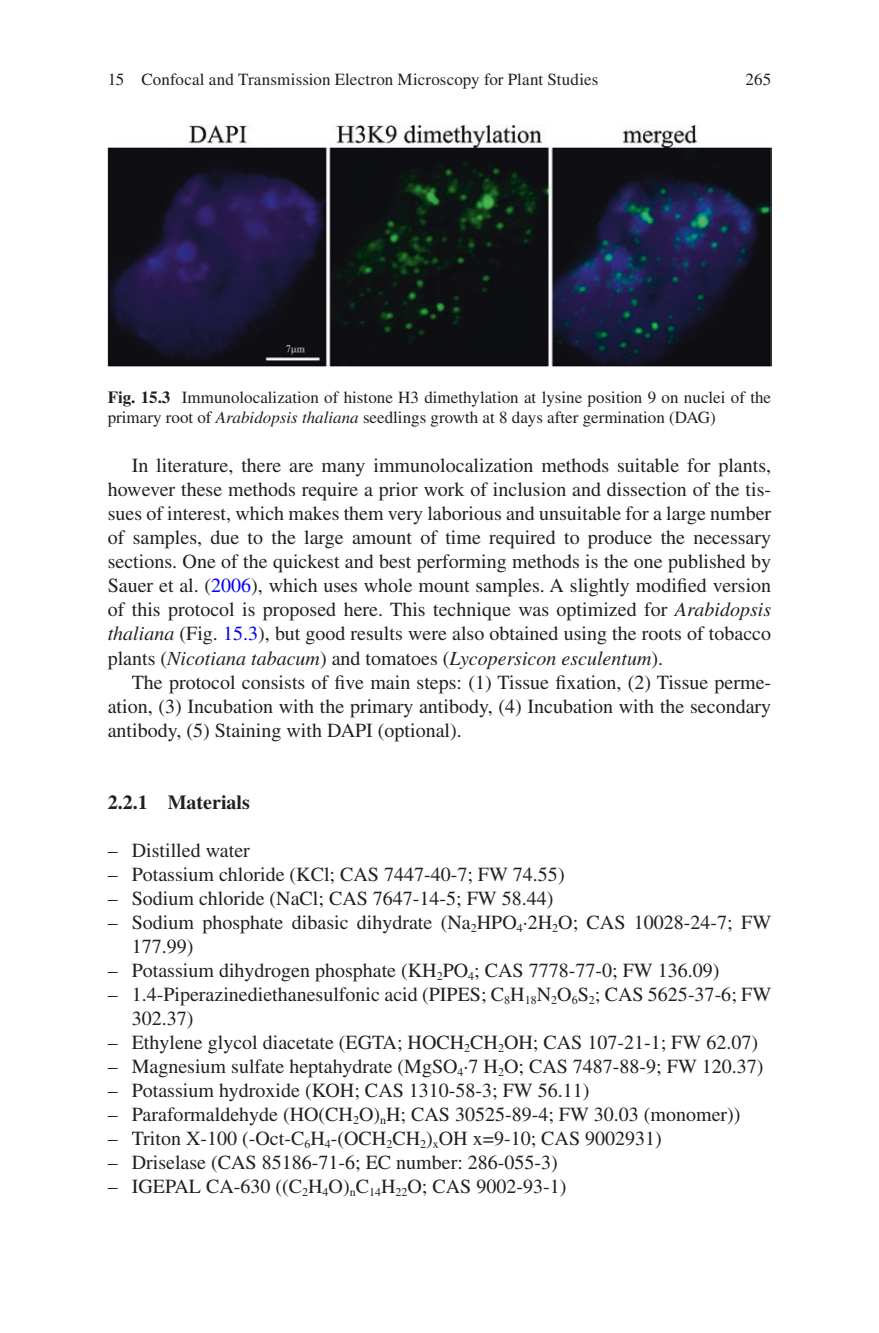
<style>
.page{position:relative;width:879px;height:1333px;background:#fff}
.page>*{position:absolute;margin:0;border:0;box-sizing:border-box;transform-origin:0 0}
.t1{font:20px/24px "Dfspct Jcwqpf Times LT Std";color:#231f20;text-align:justify}
.t2{font:italic 20px "Frcfny Tnbfxn Times LT Std";color:#231f20}
.t3{font:700 20px "Gpsdtc Wpjkng Times LT Std";color:#231f20}
.t4{font:17px/20px "Dfspct Jcwqpf Times LT Std";color:#231f20}
.s1{font-family:"Gpsdtc Wpjkng Times LT Std";font-weight:700}
.s2{font-family:"Frcfny Tnbfxn Times LT Std";font-style:italic}
.s3{color:#0000fa}
.s4{font-family:"Dfspct Jcwqpf Times LT Std";font-style:normal}
.s5{font-family:"Wgxhyp Gfqvlk Times"}
</style>
<div class="page">
<img style="left:108px;top:124px;width:663px;height:243px">
<p class="t4" style="left:108px;top:69px;width:492px">15 Confocal and Transmission Electron Microscopy for Plant Studies</p>
<p class="t4" style="left:745px;top:69px;width:27px">265</p>
<p class="t4" style="left:108px;top:387px;width:665px"><span class="s1">Fig. 15.3</span> Immunolocalization of histone H3 dimethylation at lysine position 9 on nuclei of the primary root of <span class="s2">Arabidopsis thaliana</span> seedlings growth at 8 days after germination (DAG)</p>
<p class="t1" style="left:108px;top:453px;width:665px;text-indent:24px">In literature, there are many immunolocalization methods suitable for plants, however these methods require a prior work of inclusion and dissection of the tis&shy;sues of interest, which makes them very laborious and unsuitable for a large number of samples, due to the large amount of time required to produce the necessary sections. One of the quickest and best performing methods is the one published by Sauer et al. (<span class="s3">2006</span>), which uses whole mount samples. A slightly modified version of this protocol is proposed here. This technique was optimized for <span class="s2">Arabidopsis thaliana</span> (Fig. <span class="s3">15.3</span>), but good results were also obtained using the roots of tobacco</p>
<p class="t2" style="left:108px;top:646px;width:557px"><span class="s4">plants (</span>Nicotiana tabacum<span class="s4">) and tomatoes (</span>Lycopersicon esculentum<span class="s4">).</span></p>
<p class="t1" style="left:108px;top:669px;width:665px;text-indent:24px">The protocol consists of five main steps: (1) Tissue fixation, (2) Tissue perme&shy;ation, (3) Incubation with the primary antibody, (4) Incubation with the secondary antibody, (5) Staining with DAPI (optional).</p>
<p class="t3" style="left:108px;top:789px;width:144px">2.2.1 Materials</p>
<p class="t1" style="left:108px;top:837px;width:144px"><span class="s5">–</span> Distilled water</p>
<p class="t1" style="left:108px;top:861px;width:458px"><span class="s5">–</span> Potassium chloride (KCl; CAS 7447-40-7; FW 74.55)</p>
<p class="t1" style="left:108px;top:885px;width:447px"><span class="s5">–</span> Sodium chloride (NaCl; CAS 7647-14-5; FW 58.44)</p>
<p class="t1" style="left:132px;top:909px;width:641px;text-indent:-24px"><span class="s5">–</span> Sodium phosphate dibasic dihydrate (Na<sub>2</sub>HPO<sub>4</sub>·2H<sub>2</sub>O; CAS 10028-24-7; FW<br>177.99)</p>
<p class="t1" style="left:108px;top:957px;width:613px"><span class="s5">–</span> Potassium dihydrogen phosphate (KH<sub>2</sub>PO<sub>4</sub>; CAS 7778-77-0; FW 136.09)</p>
<p class="t1" style="left:132px;top:981px;width:641px;text-indent:-24px"><span class="s5">–</span> 1.4-Piperazinediethanesulfonic acid (PIPES; C<sub>8</sub>H<sub>18</sub>N<sub>2</sub>O<sub>6</sub>S<sub>2</sub>; CAS 5625-37-6; FW<br>302.37)</p>
<p class="t1" style="left:108px;top:1029px;width:652px"><span class="s5">–</span> Ethylene glycol diacetate (EGTA; HOCH<sub>2</sub>CH<sub>2</sub>OH; CAS 107-21-1; FW 62.07)</p>
<p class="t1" style="left:108px;top:1053px;width:657px"><span class="s5">–</span> Magnesium sulfate heptahydrate (MgSO<sub>4</sub>·7 H<sub>2</sub>O; CAS 7487-88-9; FW 120.37)</p>
<p class="t1" style="left:108px;top:1077px;width:483px"><span class="s5">–</span> Potassium hydroxide (KOH; CAS 1310-58-3; FW 56.11)</p>
<p class="t1" style="left:108px;top:1101px;width:634px"><span class="s5">–</span> Paraformaldehyde (HO(CH<sub>2</sub>O)<sub>n</sub>H; CAS 30525-89-4; FW 30.03 (monomer))</p>
<p class="t1" style="left:108px;top:1125px;width:555px"><span class="s5">–</span> Triton X-100 (-Oct-C<sub>6</sub>H<sub>4</sub>-(OCH<sub>2</sub>CH<sub>2</sub>)<sub>x</sub>OH x=9-10; CAS 9002931)</p>
<p class="t1" style="left:108px;top:1149px;width:452px"><span class="s5">–</span> Driselase (CAS 85186-71-6; EC number: 286-055-3)</p>
<p class="t1" style="left:108px;top:1173px;width:460px"><span class="s5">–</span> IGEPAL CA-630 ((C<sub>2</sub>H<sub>4</sub>O)<sub>n</sub>C<sub>14</sub>H<sub>22</sub>O; CAS 9002-93-1)</p>
</div>
